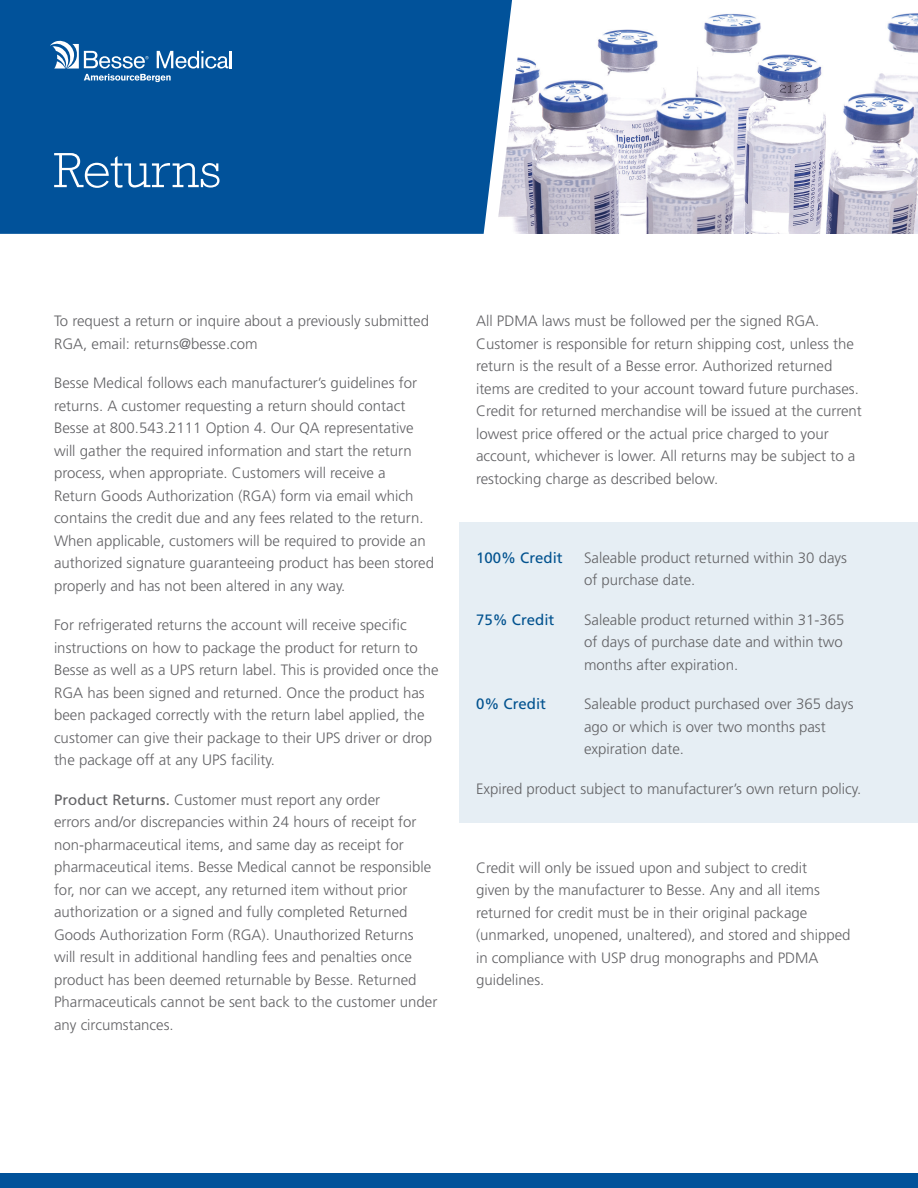
<style>
.page{position:relative;width:918px;height:1188px;background:#fff}
.page>*{position:absolute;margin:0;border:0;box-sizing:border-box;transform-origin:0 0}
.t1{font:300 50.25px "Rockwell";color:#fff}
.t2{font:300 15px/22.5px "Frutiger";color:#636366}
.t3{font:15px "Frutiger";color:#01528f}
.s1{font-weight:400}
</style>
<div class="page">
<div style="left:459px;top:522px;width:459px;height:300px;background:#e6eef4"></div>
<img style="left:525px;top:13px;width:393px;height:221px">
<svg style="left:512px;top:57px;width:13px;height:177px"></svg>
<div style="left:0;top:0;width:512px;height:234px;background:#01529a"></div>
<svg style="left:50px;top:40px;width:182px;height:42px"></svg>
<div style="left:0;top:1174px;width:918px;height:14px;background:#01529a"></div>
<p class="t1" style="left:54px;top:142px;width:169px">Returns</p>
<p class="t2" style="left:54px;top:310px;width:377px">To request a return or inquire about a previously submitted<br>RGA, email: returns@besse.com</p>
<p class="t2" style="left:54px;top:372px;width:382px">Besse Medical follows each manufacturer’s guidelines for returns. A customer requesting a return should contact Besse at 800.543.2111 Option 4. Our QA representative will gather the required information and start the return process, when appropriate. Customers will receive a<br>Return Goods Authorization (RGA) form via email which contains the credit due and any fees related to the return.<br>When applicable, customers will be required to provide an authorized signature guaranteeing product has been stored properly and has not been altered in any way.</p>
<p class="t2" style="left:54px;top:614px;width:386px">For refrigerated returns the account will receive specific instructions on how to package the product for return to Besse as well as a UPS return label. This is provided once the RGA has been signed and returned. Once the product has been packaged correctly with the return label applied, the customer can give their package to their UPS driver or drop the package off at any UPS facility.</p>
<p class="t2" style="left:54px;top:788px;width:385px"><span class="s1">Product Returns.</span> Customer must report any order<br>errors and/or discrepancies within 24 hours of receipt for non-pharmaceutical items, and same day as receipt for pharmaceutical items. Besse Medical cannot be responsible for, nor can we accept, any returned item without prior authorization or a signed and fully completed Returned Goods Authorization Form (RGA). Unauthorized Returns will result in additional handling fees and penalties once product has been deemed returnable by Besse. Returned Pharmaceuticals cannot be sent back to the customer under any circumstances.</p>
<p class="t2" style="left:476px;top:310px;width:387px">All PDMA laws must be followed per the signed RGA.<br>Customer is responsible for return shipping cost, unless the return is the result of a Besse error. Authorized returned items are credited to your account toward future purchases.<br>Credit for returned merchandise will be issued at the current lowest price offered or the actual price charged to your account, whichever is lower. All returns may be subject to a restocking charge as described below.</p>
<p class="t3" style="left:476px;top:549px;width:88px">100% Credit</p>
<p class="t2" style="left:584px;top:546px;width:265px">Saleable product returned within 30 days of purchase date.</p>
<p class="t3" style="left:476px;top:611px;width:80px">75% Credit</p>
<p class="t2" style="left:584px;top:608px;width:262px;text-align:justify">Saleable product returned within 31-365 of days of purchase date and within two months after expiration.</p>
<p class="t3" style="left:476px;top:695px;width:72px">0% Credit</p>
<p class="t2" style="left:584px;top:693px;width:271px">Saleable product purchased over 365 days ago or which is over two months past expiration date.</p>
<p class="t2" style="left:476px;top:777px;width:387px">Expired product subject to manufacturer’s own return policy.</p>
<p class="t2" style="left:476px;top:856px;width:376px">Credit will only be issued upon and subject to credit<br>given by the manufacturer to Besse. Any and all items returned for credit must be in their original package (unmarked, unopened, unaltered), and stored and shipped in compliance with USP drug monographs and PDMA guidelines.</p>
</div>
